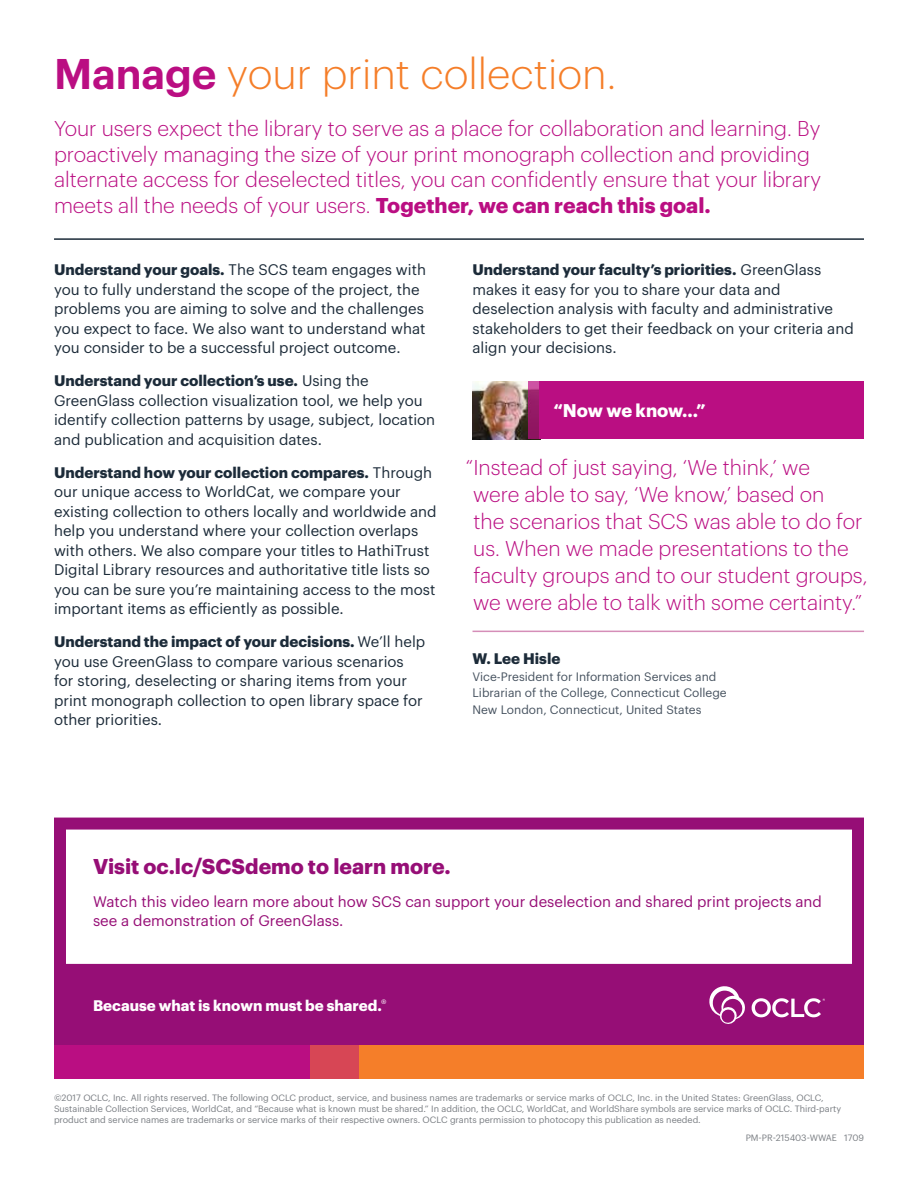
<style>
.page{position:relative;width:918px;height:1188px;background:#fff}
.page>*{position:absolute;margin:0;border:0;box-sizing:border-box;transform-origin:0 0}
.t1{font:300 42px "Graphik";color:#f57e29}
.t2{font:300 21px/27px "Graphik";color:#ba0e82}
.t3{font:700 21px "Graphik";color:#960e76}
.t4{font:700 18px "Graphik";letter-spacing:-.01em;color:#fff}
.t5{font:15px/19.5px "Graphik";color:#1c2b39}
.t6{font:15px/19.5px "Graphik";color:#960e76}
.t7{font:700 15px "Graphik";color:#fff}
.t8{font:700 15px "Graphik";color:#1c2b39}
.t9{font:12px/16.5px "Graphik";color:#46525f}
.t10{font:9px/10.8px "Graphik";color:#797d82}
.s1{font-weight:600;color:#ba0e82}
.s2{font-weight:700}
</style>
<div class="page">
<div style="left:54px;top:1045px;width:256px;height:33px;background:#ba0e82"></div>
<div style="left:310px;top:1045px;width:554px;height:33px;background:#f57e29"></div>
<div style="left:310px;top:1045px;width:49px;height:33px;background:#d74655"></div>
<div style="left:54px;top:974px;width:810px;height:71px;background:#960e76"></div>
<svg style="left:709px;top:986px;width:36px;height:38px"></svg>
<svg style="left:752px;top:998px;width:73px;height:19px"></svg>
<div style="left:54px;top:818px;width:810px;height:158px;border:12px solid #960e76"></div>
<hr style="left:54px;top:238px;width:810px;height:2px;background:#1c2b39">
<hr style="left:473px;top:631px;width:391px;height:1px;background:#d58eb8">
<img style="left:473px;top:381px;width:55px;height:58px">
<svg style="left:528px;top:381px;width:12px;height:58px"></svg>
<div style="left:540px;top:381px;width:324px;height:58px;background:#ba0e82"></div>
<h1 class="t1" style="left:54px;top:43px;width:564px"><span class="s1">Manage</span> your print collection.</h1>
<p class="t2" style="left:54px;top:114px;width:769px;line-height:25.5px">Your users expect the library to serve as a place for collaboration and learning. By proactively managing the size of your print monograph collection and providing alternate access for deselected titles, you can confidently ensure that your library meets all the needs of your users. <span class="s2">Together, we can reach this goal.</span></p>
<p class="t5" style="left:54px;top:259px;width:373px"><span class="s2">Understand your goals.</span> The SCS team engages with you to fully understand the scope of the project, the problems you are aiming to solve and the challenges you expect to face. We also want to understand what you consider to be a successful project outcome.</p>
<p class="t5" style="left:54px;top:370px;width:383px"><span class="s2">Understand your collection’s use.</span> Using the GreenGlass collection visualization tool, we help you identify collection patterns by usage, subject, location and publication and acquisition dates.</p>
<p class="t5" style="left:54px;top:461px;width:384px"><span class="s2">Understand how your collection compares.</span> Through our unique access to WorldCat, we compare your existing collection to others locally and worldwide and help you understand where your collection overlaps with others. We also compare your titles to HathiTrust Digital Library resources and authoritative title lists so you can be sure you’re maintaining access to the most important items as efficiently as possible.</p>
<p class="t5" style="left:54px;top:631px;width:373px"><span class="s2">Understand the impact of your decisions.</span> We’ll help you use GreenGlass to compare various scenarios for storing, deselecting or sharing items from your print monograph collection to open library space for other priorities.</p>
<p class="t5" style="left:473px;top:259px;width:383px"><span class="s2">Understand your faculty’s priorities.</span> GreenGlass makes it easy for you to share your data and deselection analysis with faculty and administrative stakeholders to get their feedback on your criteria and align your decisions.</p>
<p class="t4" style="left:553px;top:396px;width:154px">“Now we know...”</p>
<h2 class="t2" style="left:473px;top:453px;width:396px;text-indent:-7px">“Instead of just saying, ‘We think,’ we<br>were able to say, ‘We know,’ based on<br>the scenarios that SCS was able to do for us. When we made presentations to the faculty groups and to our student groups, we were able to talk with some certainty.”</h2>
<p class="t8" style="left:473px;top:647px;width:89px">W. Lee Hisle</p>
<p class="t9" style="left:473px;top:667px;width:256px">Vice-President for Information Services and<br>Librarian of the College, Connecticut College<br>New London, Connecticut, United States</p>
<h2 class="t3" style="left:93px;top:850px;width:359px">Visit oc.lc/SCSdemo to learn more.</h2>
<p class="t6" style="left:93px;top:890px;width:731px">Watch this video learn more about how SCS can support your deselection and shared print projects and see a demonstration of GreenGlass.</p>
<p class="t7" style="left:93px;top:994px;width:295px">Because what is known must be shared.<sup>®</sup></p>
<p class="t10" style="left:54px;top:1092px;width:789px">©2017 OCLC, Inc. All rights reserved. The following OCLC product, service, and business names are trademarks or service marks of OCLC, Inc. in the United States: GreenGlass, OCLC,<br>Sustainable Collection Services, WorldCat, and “Because what is known must be shared.” In addition, the OCLC, WorldCat, and WorldShare symbols are service marks of OCLC. Third-party product and service names are trademarks or service marks of their respective owners. OCLC grants permission to photocopy this publication as needed.</p>
<p class="t10" style="left:746px;top:1132px;width:120px">PM-PR-215403-WWAE 1709</p>
</div>
